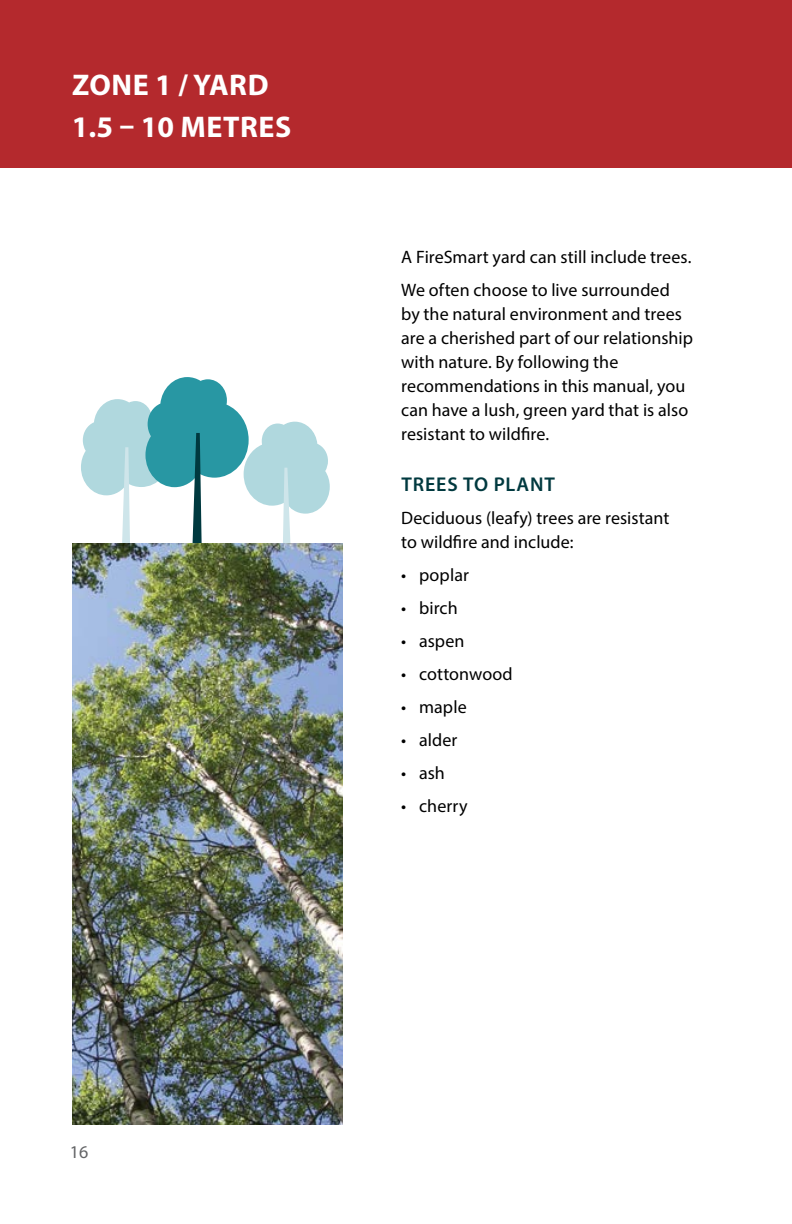
<style>
.page{position:relative;width:792px;height:1224px;background:#fff}
.page>*{position:absolute;margin:0;border:0;box-sizing:border-box;transform-origin:0 0}
.t1{font:700 30px/42px "Myriad Pro";letter-spacing:.02em;color:#fff}
.t2{font:600 20px "Myriad Pro";letter-spacing:.045em;color:#00393f}
.t3{font:18px/24px "Myriad Pro";color:#000}
.t4{font:18px "Myriad Pro";color:#636466}
</style>
<div class="page">
<div style="left:0;top:0;width:792px;height:167px;background:#b4292d"></div>
<svg style="left:81px;top:377px;width:249px;height:167px"></svg>
<img style="left:72px;top:544px;width:271px;height:581px">
<h1 class="t1" style="left:72px;top:62px;width:221px">ZONE 1 / YARD<br>1.5 – 10 METRES</h1>
<p class="t3" style="left:401px;top:240px;width:292px;line-height:33px">A FireSmart yard can still include trees.<br>We often choose to live surrounded</p>
<p class="t3" style="left:401px;top:301px;width:293px">by the natural environment and trees are a cherished part of our relationship with nature. By following the recommendations in this manual, you can have a lush, green yard that is also resistant to wildfire.</p>
<p class="t2" style="left:401px;top:471px;width:155px">TREES TO PLANT</p>
<p class="t3" style="left:401px;top:505px;width:270px">Deciduous (leafy) trees are resistant to wildfire and include:</p>
<p class="t3" style="left:401px;top:562px;width:69px">• poplar</p>
<p class="t3" style="left:401px;top:595px;width:58px">• birch</p>
<p class="t3" style="left:401px;top:628px;width:65px">• aspen</p>
<p class="t3" style="left:401px;top:661px;width:113px">• cottonwood</p>
<p class="t3" style="left:401px;top:694px;width:67px">• maple</p>
<p class="t3" style="left:401px;top:727px;width:58px">• alder</p>
<p class="t3" style="left:401px;top:760px;width:45px">• ash</p>
<p class="t3" style="left:401px;top:793px;width:68px">• cherry</p>
<p class="t4" style="left:70px;top:1141px;width:20px">16</p>
</div>
